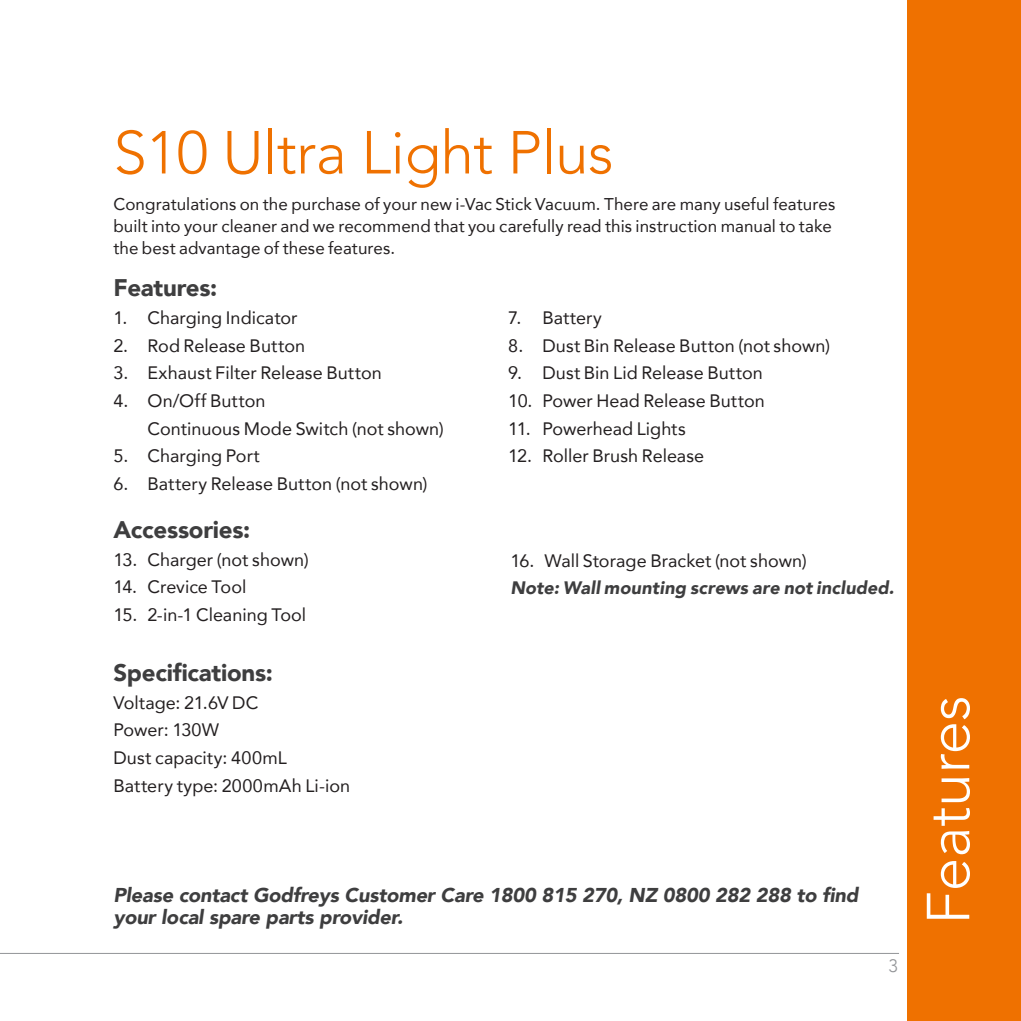
<style>
.page{position:relative;width:1021px;height:1021px;background:#fff}
.page>*{position:absolute;margin:0;border:0;box-sizing:border-box;transform-origin:0 0}
.Main_Heading{font:300 60px "Avenir";letter-spacing:-.01em;color:#ef7100}
.t1{font:300 60px "Avenir";color:#fff}
.Sub-Head{font:900 24px "Avenir";letter-spacing:-.01em;color:#3e3e3f}
.Warning_Body_Copy{font:italic 900 20px/22px "Avenir";letter-spacing:-.01em;color:#3e3e3f}
.Body_List{font:18px "Avenir";color:#231f20}
.Body_List-2{font:italic 900 18px "Avenir";letter-spacing:.005em;color:#3e3e3f}
.t2{font:300 18px "Avenir";color:#939598}
.Body_Copy{font:17px/22px "Avenir";letter-spacing:.005em;color:#231f20}
</style>
<div class="page">
<div style="left:907px;top:0;width:113px;height:1020px;background:#ef7100"></div>
<hr style="left:0;top:952px;width:899px;height:1px;background:#939598">
<p class="Main_Heading" style="left:113px;top:117px;width:501px">S10 Ultra Light Plus</p>
<p class="Body_Copy" style="left:113px;top:192px;width:723px">Congratulations on the purchase of your new i-Vac Stick Vacuum. There are many useful features built into your cleaner and we recommend that you carefully read this instruction manual to take the best advantage of these features.</p>
<p class="Sub-Head" style="left:113px;top:267px;width:105px">Features:</p>
<p class="Body_List" style="left:113px;top:303px;width:186px">1. Charging Indicator</p>
<p class="Body_List" style="left:113px;top:331px;width:193px">2. Rod Release Button</p>
<p class="Body_List" style="left:113px;top:358px;width:270px">3. Exhaust Filter Release Button</p>
<p class="Body_List" style="left:113px;top:386px;width:154px">4. On/Off Button</p>
<p class="Body_List" style="left:147px;top:414px;width:298px">Continuous Mode Switch (not shown)</p>
<p class="Body_List" style="left:113px;top:441px;width:148px">5. Charging Port</p>
<p class="Body_List" style="left:113px;top:469px;width:315px">6. Battery Release Button (not shown)</p>
<p class="Sub-Head" style="left:113px;top:509px;width:138px">Accessories:</p>
<p class="Body_List" style="left:113px;top:545px;width:197px">13. Charger (not shown)</p>
<p class="Body_List" style="left:113px;top:572px;width:134px">14. Crevice Tool</p>
<p class="Body_List" style="left:113px;top:600px;width:194px">15. 2-in-1 Cleaning Tool</p>
<p class="Sub-Head" style="left:113px;top:652px;width:161px">Specifications:</p>
<p class="Body_List" style="left:113px;top:687px;width:146px">Voltage: 21.6V DC</p>
<p class="Body_List" style="left:113px;top:715px;width:107px">Power: 130W</p>
<p class="Body_List" style="left:113px;top:743px;width:175px">Dust capacity: 400mL</p>
<p class="Body_List" style="left:113px;top:770px;width:238px">Battery type: 2000mAh Li-ion</p>
<p class="Body_List" style="left:508px;top:303px;width:95px">7. Battery</p>
<p class="Body_List" style="left:508px;top:331px;width:323px">8. Dust Bin Release Button (not shown)</p>
<p class="Body_List" style="left:508px;top:358px;width:256px">9. Dust Bin Lid Release Button</p>
<p class="Body_List" style="left:508px;top:386px;width:258px">10. Power Head Release Button</p>
<p class="Body_List" style="left:508px;top:414px;width:179px">11. Powerhead Lights</p>
<p class="Body_List" style="left:508px;top:441px;width:197px">12. Roller Brush Release</p>
<p class="Body_List" style="left:510px;top:546px;width:298px">16. Wall Storage Bracket (not shown)</p>
<p class="Body_List-2" style="left:510px;top:573px;width:385px">Note: Wall mounting screws are not included.</p>
<p class="Warning_Body_Copy" style="left:113px;top:883px;width:746px">Please contact Godfreys Customer Care 1800 815 270, NZ 0800 282 288 to find your local spare parts provider.</p>
<p class="t2" style="left:888px;top:955px;width:11px">3</p>
<p class="t1" style="left:913px;top:924px;width:231px;rotate:-90deg">Features</p>
</div>
